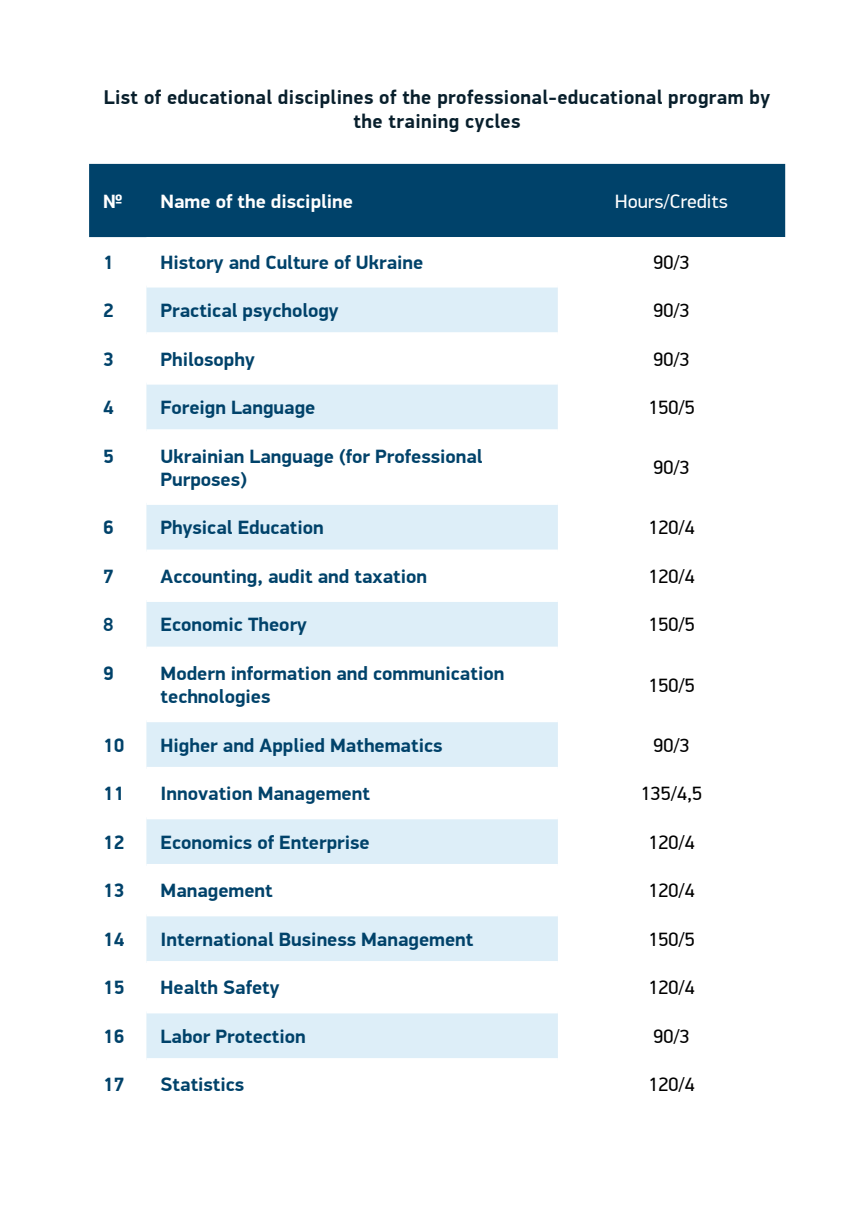
<style>
.page{position:relative;width:857px;height:1225px;background:#fff}
.page>*{position:absolute;margin:0;border:0;box-sizing:border-box;transform-origin:0 0}
.t1{font:700 20px/24px "PF Din Display Pro";letter-spacing:.02em;color:#081f2c;text-align:center}
.t2{font:700 19.4px/23.2px "PF Din Display Pro";color:#00426a}
.t3{font:19.4px "PF Din Display Pro";color:#000}
.t4{font:700 19.4px "PF Din Display Pro";color:#fff}
.t5{font:19.4px "PF Din Display Pro";color:#fff}
</style>
<div class="page">
<div style="left:89px;top:164px;width:695px;height:73px;background:#00426a"></div>
<svg style="left:146px;top:287px;width:412px;height:771px"></svg>
<svg style="left:146px;top:505px;width:411px;height:553px;fill:#ddeef8"></svg>
<hr style="left:146px;top:332px;width:411px;height:4px;background:#fff">
<hr style="left:146px;top:381px;width:411px;height:3px;background:#fff">
<hr style="left:146px;top:429px;width:411px;height:4px;background:#fff">
<hr style="left:146px;top:501px;width:411px;height:4px;background:#fff">
<svg style="left:146px;top:549px;width:411px;height:4px"></svg>
<hr style="left:146px;top:815px;width:411px;height:4px;background:#fff">
<hr style="left:146px;top:864px;width:411px;height:4px;background:#fff">
<hr style="left:146px;top:912px;width:411px;height:4px;background:#fff">
<hr style="left:146px;top:961px;width:411px;height:4px;background:#fff">
<hr style="left:146px;top:1009px;width:411px;height:4px;background:#fff">
<hr style="left:146px;top:598px;width:411px;height:4px;background:#fff">
<svg style="left:146px;top:646px;width:411px;height:4px"></svg>
<hr style="left:146px;top:718px;width:411px;height:4px;background:#fff">
<hr style="left:146px;top:767px;width:411px;height:3px;background:#fff">
<p class="t1" style="left:104px;top:86px;width:667px">List of educational disciplines of the professional-educational program by the training cycles</p>
<p class="t4" style="left:103px;top:189px;width:21px">№</p>
<p class="t4" style="left:160px;top:189px;width:194px">Name of the discipline</p>
<p class="t5" style="left:615px;top:190px;width:114px">Hours/Credits</p>
<p class="t2" style="left:103px;top:251px;width:12px">1</p>
<p class="t2" style="left:160px;top:251px;width:264px">History and Culture of Ukraine</p>
<p class="t3" style="left:653px;top:250px;width:38px">90/3</p>
<p class="t2" style="left:103px;top:299px;width:12px">2</p>
<p class="t2" style="left:160px;top:299px;width:180px">Practical psychology</p>
<p class="t3" style="left:653px;top:299px;width:38px">90/3</p>
<p class="t2" style="left:103px;top:348px;width:12px">3</p>
<p class="t2" style="left:160px;top:348px;width:96px">Philosophy</p>
<p class="t3" style="left:653px;top:347px;width:38px">90/3</p>
<p class="t2" style="left:103px;top:396px;width:12px">4</p>
<p class="t2" style="left:160px;top:396px;width:156px">Foreign Language</p>
<p class="t3" style="left:648px;top:396px;width:48px">150/5</p>
<p class="t2" style="left:103px;top:445px;width:12px">5</p>
<p class="t2" style="left:160px;top:445px;width:323px">Ukrainian Language (for Professional<br>Purposes)</p>
<p class="t3" style="left:653px;top:456px;width:38px">90/3</p>
<p class="t2" style="left:103px;top:517px;width:12px">6</p>
<p class="t2" style="left:160px;top:517px;width:165px">Physical Education</p>
<p class="t3" style="left:648px;top:516px;width:48px">120/4</p>
<p class="t2" style="left:103px;top:565px;width:12px">7</p>
<p class="t2" style="left:160px;top:565px;width:268px">Accounting, audit and taxation</p>
<p class="t3" style="left:648px;top:565px;width:48px">120/4</p>
<p class="t2" style="left:103px;top:614px;width:12px">8</p>
<p class="t2" style="left:160px;top:614px;width:148px">Economic Theory</p>
<p class="t3" style="left:648px;top:613px;width:48px">150/5</p>
<p class="t2" style="left:103px;top:662px;width:12px">9</p>
<p class="t2" style="left:160px;top:662px;width:345px">Modern information and communication technologies</p>
<p class="t3" style="left:648px;top:673px;width:48px">150/5</p>
<p class="t2" style="left:103px;top:734px;width:23px">10</p>
<p class="t2" style="left:160px;top:734px;width:283px">Higher and Applied Mathematics</p>
<p class="t3" style="left:653px;top:733px;width:38px">90/3</p>
<p class="t2" style="left:103px;top:782px;width:23px">11</p>
<p class="t2" style="left:160px;top:782px;width:211px">Innovation Management</p>
<p class="t3" style="left:640px;top:782px;width:63px">135/4,5</p>
<p class="t2" style="left:103px;top:831px;width:23px">12</p>
<p class="t2" style="left:160px;top:831px;width:210px">Economics of Enterprise</p>
<p class="t3" style="left:648px;top:830px;width:48px">120/4</p>
<p class="t2" style="left:103px;top:879px;width:23px">13</p>
<p class="t2" style="left:160px;top:879px;width:114px">Management</p>
<p class="t3" style="left:648px;top:879px;width:48px">120/4</p>
<p class="t2" style="left:103px;top:928px;width:23px">14</p>
<p class="t2" style="left:160px;top:928px;width:314px">International Business Management</p>
<p class="t3" style="left:648px;top:927px;width:48px">150/5</p>
<p class="t2" style="left:103px;top:976px;width:23px">15</p>
<p class="t2" style="left:160px;top:976px;width:120px">Health Safety</p>
<p class="t3" style="left:648px;top:976px;width:48px">120/4</p>
<p class="t2" style="left:103px;top:1025px;width:23px">16</p>
<p class="t2" style="left:160px;top:1025px;width:147px">Labor Protection</p>
<p class="t3" style="left:653px;top:1024px;width:38px">90/3</p>
<p class="t2" style="left:103px;top:1073px;width:23px">17</p>
<p class="t2" style="left:160px;top:1073px;width:85px">Statistics</p>
<p class="t3" style="left:648px;top:1073px;width:48px">120/4</p>
</div>
